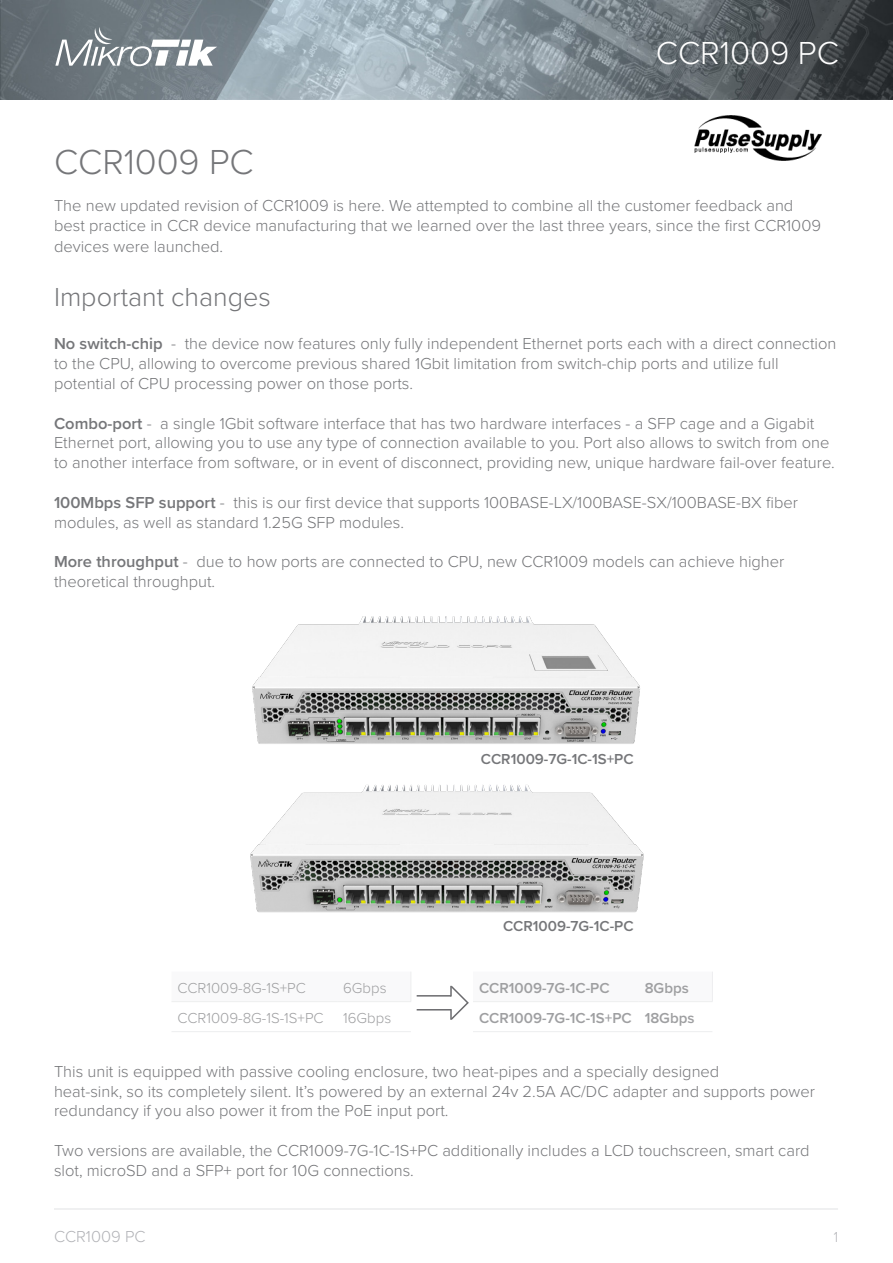
<style>
.page{position:relative;width:893px;height:1263px;background:#fff}
.page>*{position:absolute;margin:0;border:0;box-sizing:border-box;transform-origin:0 0}
.t1{font:300 36px "Proxima Nova";color:#757679}
.t2{font:300 33px "Proxima Nova";color:#fff}
.Teksts{font:300 27px "Proxima Nova";color:#757679}
.Teksts-2{font:300 16.5px/19.8px "Proxima Nova";color:#757679}
.t3{font:300 16.5px "Proxima Nova";color:#b2b3b7}
.Teksts-3{font:600 15px/30px "Proxima Nova";color:#757679}
.t4{font:300 15px "Proxima Nova";color:#757679}
.t5{font:300 15px "Proxima Nova Cond";color:#b2b3b7}
.s1{font-weight:600}
</style>
<div class="page">
<img style="left:0;top:0;width:893px;height:100px">
<svg style="left:55px;top:27px;width:162px;height:39px"></svg>
<hr style="left:54px;top:1209px;width:784px;height:1px;background:#e1e2e4">
<img style="left:252px;top:616px;width:388px;height:128px">
<img style="left:250px;top:785px;width:394px;height:128px">
<svg style="left:172px;top:972px;width:239px;height:60px"></svg>
<hr style="left:417px;top:995px;width:34px;height:1px;background:#6b6b6e">
<hr style="left:417px;top:1009px;width:34px;height:1px;background:#6b6b6e">
<svg style="left:449px;top:972px;width:264px;height:60px"></svg>
<img style="left:694px;top:116px;width:128px;height:44px">
<p class="t2" style="left:656px;top:28px;width:185px">CCR1009 PC</p>
<p class="t1" style="left:54px;top:135px;width:201px">CCR1009 PC</p>
<p class="Teksts-2" style="left:54px;top:195px;width:768px">The new updated revision of CCR1009 is here. We attempted to combine all the customer feedback and best practice in CCR device manufacturing that we learned over the last three years, since the first CCR1009</p>
<p class="Teksts-2" style="left:54px;top:236px;width:171px">devices were launched.</p>
<p class="Teksts" style="left:54px;top:277px;width:218px">Important changes</p>
<p class="Teksts-2" style="left:54px;top:333px;width:784px"><span class="s1">No switch-chip</span> - the device now features only fully independent Ethernet ports each with a direct connection to the CPU, allowing to overcome previous shared 1Gbit limitation from switch-chip ports and utilize full potential of CPU processing power on those ports.</p>
<p class="Teksts-2" style="left:54px;top:412px;width:782px"><span class="s1">Combo-port</span> - a single 1Gbit software interface that has two hardware interfaces - a SFP cage and a Gigabit<br>Ethernet port, allowing you to use any type of connection available to you. Port also allows to switch from one to another interface from software, or in event of disconnect, providing new, unique hardware fail-over feature.</p>
<p class="Teksts-2" style="left:54px;top:492px;width:746px"><span class="s1">100Mbps SFP support</span> - this is our first device that supports 100BASE-LX/100BASE-SX/100BASE-BX fiber modules, as well as standard 1.25G SFP modules.</p>
<p class="Teksts-2" style="left:54px;top:551px;width:732px"><span class="s1">More throughput</span> - due to how ports are connected to CPU, new CCR1009 models can achieve higher theoretical throughput.</p>
<p class="Teksts-3" style="left:481px;top:743px;width:154px">CCR1009-7G-1C-1S+PC</p>
<p class="t4" style="left:177px;top:976px;width:130px">CCR1009-8G-1S+PC</p>
<p class="t4" style="left:343px;top:976px;width:45px">6Gbps</p>
<p class="t4" style="left:177px;top:1006px;width:148px">CCR1009-8G-1S-1S+PC</p>
<p class="t4" style="left:343px;top:1006px;width:50px">16Gbps</p>
<p class="Teksts-3" style="left:503px;top:910px;width:132px">CCR1009-7G-1C-PC</p>
<p class="Teksts-3" style="left:479px;top:972px;width:132px">CCR1009-7G-1C-PC</p>
<p class="Teksts-3" style="left:479px;top:972px;width:217px;text-indent:166px">8Gbps<br>CCR1009-7G-1C-1S+PC 18Gbps</p>
<p class="Teksts-2" style="left:54px;top:1060px;width:762px">This unit is equipped with passive cooling enclosure, two heat-pipes and a specially designed<br>heat-sink, so its completely silent. It’s powered by an external 24v 2.5A AC/DC adapter and supports power redundancy if you also power it from the PoE input port.</p>
<p class="Teksts-2" style="left:54px;top:1140px;width:757px">Two versions are available, the CCR1009-7G-1C-1S+PC additionally includes a LCD touchscreen, smart card slot, microSD and a SFP+ port for 10G connections.</p>
<p class="t3" style="left:54px;top:1224px;width:93px">CCR1009 PC</p>
<p class="t5" style="left:834px;top:1226px;width:6px">1</p>
</div>
